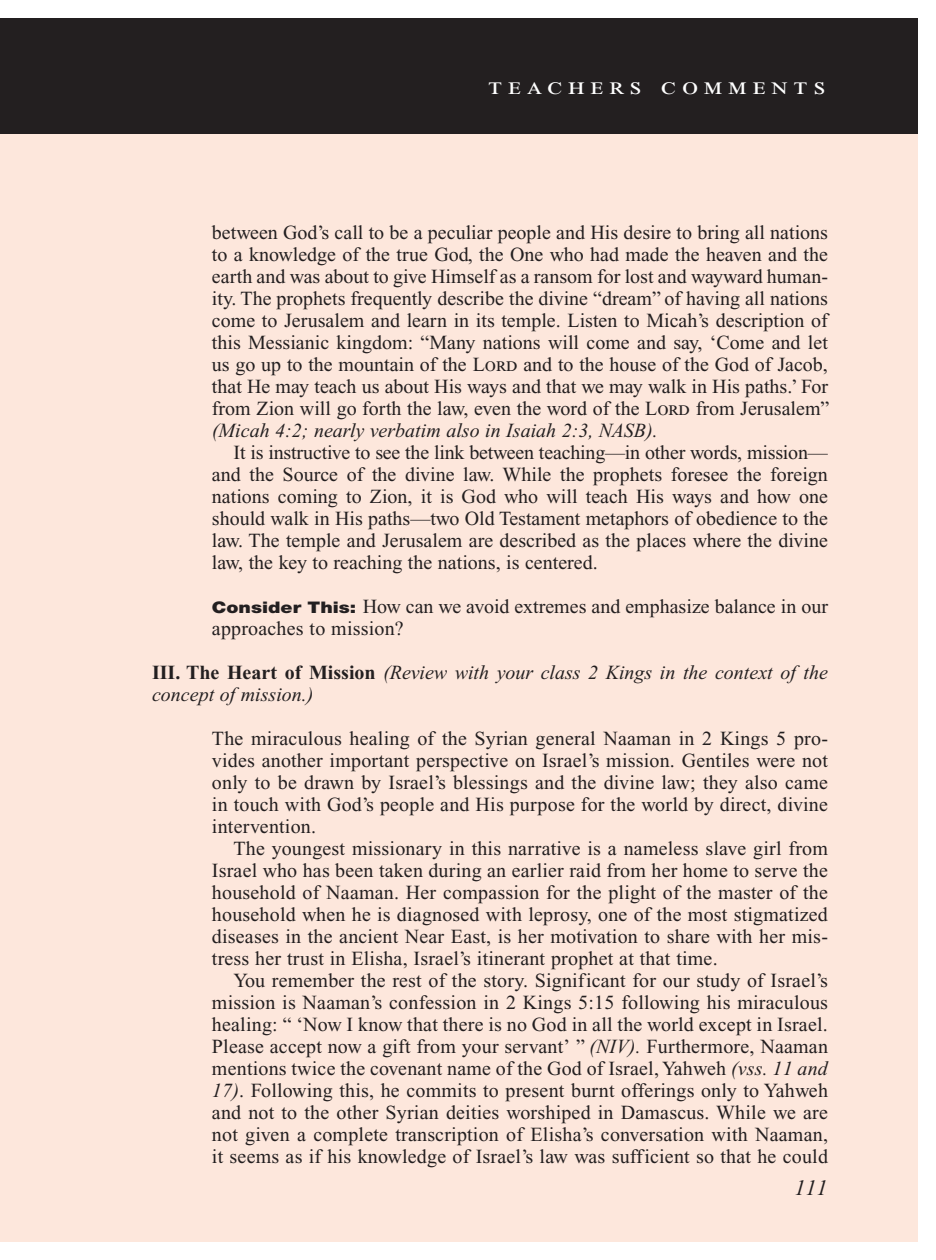
<style>
.page{position:relative;width:936px;height:1260px;background:#fff}
.page>*{position:absolute;margin:0;border:0;box-sizing:border-box;transform-origin:0 0}
.t1{font:24px "Times New Roman PS Std";letter-spacing:.2em;color:#fff;scale:1.2 1}
.PageNumbers{font:italic 22px "Times New Roman PS Std";color:#231f20}
.Objectives_Body_Text{font:20px/22px "Times New Roman PS Std";letter-spacing:.01em;color:#231f20;text-align:justify}
.Roman_Numeral_Sub_He{font:italic 20px/22px "Times New Roman PS Std";color:#231f20}
.s1{font-size:19.8px}
.s2{font-style:italic}
.s3{font-family:"Helvetica Neue LT Std";font-weight:900;font-size:16px}
.s4{font-weight:700;font-style:normal}
</style>
<div class="page">
<div style="left:36px;top:18px;width:882px;height:122px;background:#231f20"></div>
<div style="left:0;top:18px;width:36px;height:122px;background:#231f20"></div>
<div style="left:0;top:134px;width:918px;height:1108px;background:#fde7dc"></div>
<p class="t1" style="left:488px;top:73px;width:283px">teachers comments</p>
<p class="Objectives_Body_Text" style="left:212px;top:221px;width:619px">between God’s call to be a peculiar people and His desire to bring all nations to a knowledge of the true God, the One who had made the heaven and the earth and was about to give Himself as a ransom for lost and wayward human&shy;ity. The prophets frequently describe the divine “dream” of having all nations come to Jerusalem and learn in its temple. Listen to Micah’s description of this Messianic kingdom: “Many nations will come and say, ‘Come and let us go up to the mountain of the L<span class="s1">o</span>rd and to the house of the God of Jacob, that He may teach us about His ways and that we may walk in His paths.’ For from Zion will go forth the law, even the word of the L<span class="s1">o</span>rd from Jerusalem” <span class="s2">(Micah 4:2; nearly verbatim also in Isaiah 2:3, NASB).</span></p>
<p class="Objectives_Body_Text" style="left:212px;top:441px;width:617px;text-indent:22px">It is instructive to see the link between teaching—in other words, mission— and the Source of the divine law. While the prophets foresee the foreign nations coming to Zion, it is God who will teach His ways and how one should walk in His paths—two Old Testament metaphors of obedience to the law. The temple and Jerusalem are described as the places where the divine law, the key to reaching the nations, is centered.</p>
<p class="Objectives_Body_Text" style="left:212px;top:595px;width:618px"><span class="s3">Consider This:</span> How can we avoid extremes and emphasize balance in our approaches to mission?</p>
<p class="Roman_Numeral_Sub_He" style="left:152px;top:661px;width:677px"><span class="s4">III. The Heart of Mission</span> (Review with your class 2 Kings in the context of the concept of mission.)</p>
<p class="Objectives_Body_Text" style="left:212px;top:727px;width:618px">The miraculous healing of the Syrian general Naaman in 2 Kings 5 pro&shy;vides another important perspective on Israel’s mission. Gentiles were not only to be drawn by Israel’s blessings and the divine law; they also came in touch with God’s people and His purpose for the world by direct, divine intervention.</p>
<p class="Objectives_Body_Text" style="left:212px;top:837px;width:618px;text-align:left;text-indent:22px">The youngest missionary in this narrative is a nameless slave girl from Israel who has been taken during an earlier raid from her home to serve the household of Naaman. Her compassion for the plight of the master of the household when he is diagnosed with leprosy, one of the most stigmatized diseases in the ancient Near East, is her motivation to share with her mis&shy;tress her trust in Elisha, Israel’s itinerant prophet at that time.</p>
<p class="Objectives_Body_Text" style="left:212px;top:969px;width:618px;text-indent:22px">You remember the rest of the story. Significant for our study of Israel’s mission is Naaman’s confession in 2 Kings 5:15 following his miraculous healing: “ ‘Now I know that there is no God in all the world except in Israel.<br>Please accept now a gift from your servant’ ” <span class="s2">(NIV).</span> Furthermore, Naaman mentions twice the covenant name of the God of Israel, Yahweh <span class="s2">(vss. 11 and 17)</span>. Following this, he commits to present burnt offerings only to Yahweh and not to the other Syrian deities worshiped in Damascus. While we are not given a complete transcription of Elisha’s conversation with Naaman, it seems as if his knowledge of Israel’s law was sufficient so that he could</p>
<p class="PageNumbers" style="left:794px;top:1176px;width:34px">111</p>
</div>
